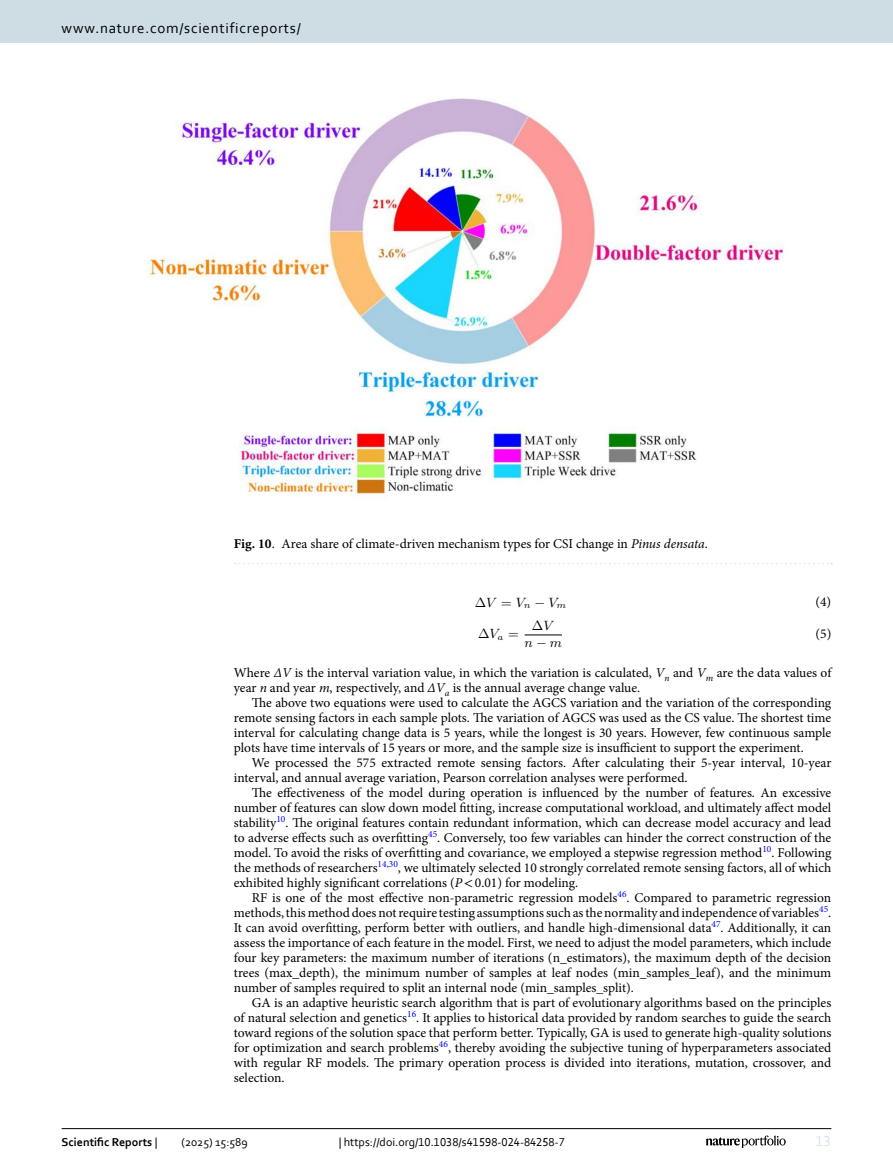
<style>
.page{position:relative;width:893px;height:1174px;background:#fff}
.page>*{position:absolute;margin:0;border:0;box-sizing:border-box;transform-origin:0 0}
.t1{font:15px "Corbel";letter-spacing:.05em;color:#000}
.t2{font:15px "Corbel";color:#d9e4eb}
.Body_Text_Indent{font:13.5px/15px "Minion Pro";color:#000;text-align:justify}
.Body_Text{font:13.5px/15px "Minion Pro";color:#000}
.Figure_Caption{font:13.5px "Minion Pro";letter-spacing:-.005em;color:#000}
.t3{font:13.5px/17.9px "LM Math Italic 9";color:#000;text-align:center}
.EQ{font:13.5px "Minion Pro";color:#000}
.t4{font:13.5px "LM Roman 9";color:#000}
.t5{font:12px "Corbel";color:#000}
.t6{font:700 12px "Corbel";color:#000}
.s1{font-weight:700}
.s2{font-style:italic}
.s3{font-family:"LM Roman 9"}
.s4{font-family:"LM Math Italic 9"}
.s5{font-family:"STIX"}
.s6{font-weight:400}
</style>
<div class="page">
<hr style="left:525px;top:634px;width:37px;height:1px;background:#000">
<img style="left:149px;top:98px;width:635px;height:399px">
<svg style="left:235px;top:563px;width:597px;height:1px"></svg>
<hr style="left:62px;top:1128px;width:769px;height:1px;background:#000">
<svg style="left:706px;top:1135px;width:80px;height:12px"></svg>
<div style="left:0;top:0;width:893px;height:43px;background:#cedde4"></div>
<p class="t1" style="left:62px;top:18px;width:241px">www.nature.com/scientificreports/</p>
<p class="Figure_Caption" style="left:234px;top:535px;width:475px"><span class="s1">Fig. 10</span>. Area share of climate-driven mechanism types for CSI change in <span class="s2">Pinus densata</span>.</p>
<p class="t3" style="left:475px;top:594px;width:93px"><span class="s3">∆</span>V <span class="s3">=</span>V<sub>n</sub> −V<sub>m</sub></p>
<p class="EQ" style="left:815px;top:593px;width:17px">(4)</p>
<p class="t4" style="left:478px;top:623px;width:42px">∆<span class="s4">V</span><sub>a</sub> =</p>
<p class="t3" style="left:525px;top:617px;width:39px"><span class="s3">∆</span>V n−m</p>
<p class="EQ" style="left:815px;top:624px;width:17px">(5)</p>
<p class="Body_Text" style="left:234px;top:665px;width:599px">Where <span class="s2">∆V</span> is the interval variation value, in which the variation is calculated, <span class="s2">V</span><sub>n</sub> and <span class="s2">V</span><sub>m</sub> are the data values of year <span class="s2">n</span> and year <span class="s2">m</span>, respectively, and <span class="s2">∆V</span><sub>a</sub> is the annual average change value.</p>
<p class="Body_Text_Indent" style="left:234px;top:695px;width:599px;text-indent:18px">The above two equations were used to calculate the AGCS variation and the variation of the corresponding remote sensing factors in each sample plots. The variation of AGCS was used as the CS value. The shortest time interval for calculating change data is 5 years, while the longest is 30 years. However, few continuous sample plots have time intervals of 15 years or more, and the sample size is insufficient to support the experiment.</p>
<p class="Body_Text_Indent" style="left:234px;top:755px;width:599px;text-indent:18px">We processed the 575 extracted remote sensing factors. After calculating their 5-year interval, 10-year interval, and annual average variation, Pearson correlation analyses were performed.</p>
<p class="Body_Text_Indent" style="left:234px;top:785px;width:599px;text-indent:18px">The effectiveness of the model during operation is influenced by the number of features. An excessive number of features can slow down model fitting, increase computational workload, and ultimately affect model stability<sup>10</sup>. The original features contain redundant information, which can decrease model accuracy and lead to adverse effects such as overfitting<sup>45</sup>. Conversely, too few variables can hinder the correct construction of the model. To avoid the risks of overfitting and covariance, we employed a stepwise regression method<sup>10</sup>. Following the methods of researchers<sup>14</sup><sup>,</sup><sup>30</sup>, we ultimately selected 10 strongly correlated remote sensing factors, all of which exhibited highly significant correlations (<span class="s2">P</span><span class="s5">&lt;</span>0.01) for modeling.</p>
<p class="Body_Text_Indent" style="left:234px;top:890px;width:599px;text-indent:18px">RF is one of the most effective non-parametric regression models<sup>46</sup>. Compared to parametric regression methods, this method does not require testing assumptions such as the normality and independence of variables<sup>45</sup>.<br>It can avoid overfitting, perform better with outliers, and handle high-dimensional data<sup>47</sup>. Additionally, it can assess the importance of each feature in the model. First, we need to adjust the model parameters, which include four key parameters: the maximum number of iterations (n_estimators), the maximum depth of the decision trees (max_depth), the minimum number of samples at leaf nodes (min_samples_leaf), and the minimum number of samples required to split an internal node (min_samples_split).</p>
<p class="Body_Text_Indent" style="left:234px;top:995px;width:599px;text-indent:18px">GA is an adaptive heuristic search algorithm that is part of evolutionary algorithms based on the principles of natural selection and genetics<sup>16</sup>. It applies to historical data provided by random searches to guide the search toward regions of the solution space that perform better. Typically, GA is used to generate high-quality solutions for optimization and search problems<sup>46</sup>, thereby avoiding the subjective tuning of hyperparameters associated with regular RF models. The primary operation process is divided into iterations, mutation, crossover, and selection.</p>
<p class="t6" style="left:62px;top:1134px;width:97px">Scientific Reports <span class="s6">|</span></p>
<p class="t5" style="left:181px;top:1134px;width:68px">(2025) 15:589</p>
<p class="t5" style="left:339px;top:1134px;width:228px">| https://doi.org/10.1038/s41598-024-84258-7</p>
<p class="t2" style="left:816px;top:1132px;width:17px">13</p>
</div>
